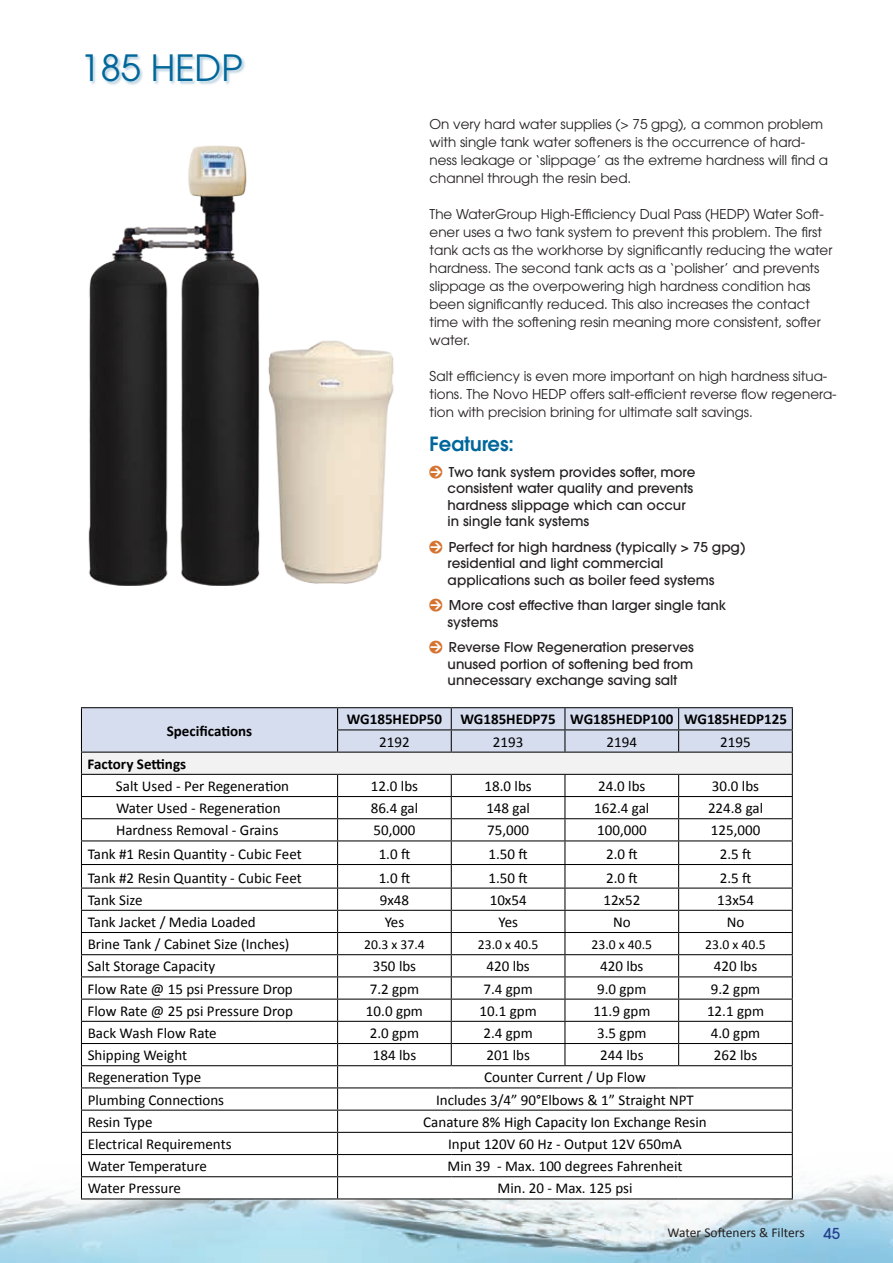
<style>
.page{position:relative;width:893px;height:1263px;background:#fff}
.page>*{position:absolute;margin:0;border:0;box-sizing:border-box;transform-origin:0 0}
.t1{font:36px "ITC Avant Garde Std";color:#01679a}
.t2{font:600 19.5px "ITC Avant Garde Std";color:#01679a}
.t3{font:15px "Calibri";color:#000}
.t4{font:700 15px "Calibri";color:#000}
.t5{font:500 15px "ITC Avant Garde Std";color:#25408f}
.t6{font:13.65px "Calibri";color:#000}
.t7{font:13.5px/18px "ITC Avant Garde Std";color:#231f20}
.t8{font:500 13.5px/16.5px "ITC Avant Garde Std";color:#231f20}
.t9{font:13.5px "Calibri";color:#231f20}
.s1{font-family:"Pointers";font-weight:400;font-size:16.5px;color:#d5722e}
</style>
<div class="page">
<img style="left:0;top:1165px;width:893px;height:98px">
<img style="left:88px;top:145px;width:172px;height:440px">
<img style="left:258px;top:324px;width:136px;height:261px">
<div style="left:86px;top:54px;width:161px;height:32px;background:#0c6191;opacity:.31"></div>
<hr style="left:81px;top:707px;width:257px;height:1px;background:#000">
<hr style="left:338px;top:707px;width:113px;height:1px;background:#000">
<hr style="left:451px;top:707px;width:114px;height:1px;background:#000">
<hr style="left:565px;top:707px;width:114px;height:1px;background:#000">
<hr style="left:679px;top:707px;width:114px;height:1px;background:#000">
<hr style="left:81px;top:1198px;width:257px;height:1px;background:#000">
<hr style="left:338px;top:1198px;width:113px;height:1px;background:#000">
<hr style="left:451px;top:1198px;width:114px;height:1px;background:#000">
<hr style="left:565px;top:1198px;width:114px;height:1px;background:#000">
<hr style="left:679px;top:1198px;width:114px;height:1px;background:#000">
<svg style="left:81px;top:708px;width:712px;height:490px"></svg>
<h1 class="t1" style="left:81px;top:45px;width:163px">185 HEDP</h1>
<p class="t4" style="left:167px;top:721px;width:87px">Specifications</p>
<p class="t7" style="left:430px;top:115px;width:400px">On very hard water supplies (&gt; 75 gpg), a common problem with single tank water softeners is the occurrence of hard&shy;ness leakage or ‘slippage’ as the extreme hardness will find a channel through the resin bed.</p>
<p class="t7" style="left:430px;top:205px;width:404px">The WaterGroup High-Efficiency Dual Pass (HEDP) Water Soft&shy;ener uses a two tank system to prevent this problem. The first tank acts as the workhorse by significantly reducing the water hardness. The second tank acts as a ‘polisher’ and prevents slippage as the overpowering high hardness condition has been significantly reduced. This also increases the contact time with the softening resin meaning more consistent, softer water.</p>
<p class="t7" style="left:430px;top:367px;width:409px">Salt efficiency is even more important on high hardness situa&shy;tions. The Novo HEDP offers salt-efficient reverse flow regenera&shy;tion with precision brining for ultimate salt savings.</p>
<h2 class="t2" style="left:430px;top:431px;width:86px">Features:</h2>
<p class="t8" style="left:448px;top:463px;width:249px;text-indent:-18px"><span class="s1">0</span> Two tank system provides softer, more consistent water quality and prevents hardness slippage which can occur in single tank systems</p>
<p class="t8" style="left:448px;top:538px;width:299px;text-indent:-18px"><span class="s1">0</span> Perfect for high hardness (typically &gt; 75 gpg) residential and light commercial applications such as boiler feed systems</p>
<p class="t8" style="left:448px;top:597px;width:280px;text-indent:-18px"><span class="s1">0</span> More cost effective than larger single tank systems</p>
<p class="t8" style="left:448px;top:639px;width:248px;text-align:justify;text-indent:-18px"><span class="s1">0</span> Reverse Flow Regeneration preserves unused portion of softening bed from unnecessary exchange saving salt</p>
<p class="t4" style="left:347px;top:710px;width:442px">WG185HEDP50 WG185HEDP75 WG185HEDP100 WG185HEDP125</p>
<p class="t3" style="left:379px;top:732px;width:32px">2192</p>
<p class="t3" style="left:493px;top:732px;width:32px">2193</p>
<p class="t3" style="left:607px;top:732px;width:32px">2194</p>
<p class="t3" style="left:720px;top:732px;width:32px">2195</p>
<p class="t4" style="left:88px;top:754px;width:100px">Factory Settings</p>
<p class="t3" style="left:116px;top:776px;width:175px">Salt Used - Per Regeneration</p>
<p class="t3" style="left:371px;top:776px;width:49px">12.0 lbs</p>
<p class="t3" style="left:485px;top:776px;width:49px">18.0 lbs</p>
<p class="t3" style="left:598px;top:776px;width:49px">24.0 lbs</p>
<p class="t3" style="left:712px;top:776px;width:49px">30.0 lbs</p>
<p class="t3" style="left:116px;top:799px;width:166px">Water Used - Regeneration</p>
<p class="t3" style="left:371px;top:799px;width:49px">86.4 gal</p>
<p class="t3" style="left:486px;top:799px;width:45px">148 gal</p>
<p class="t3" style="left:594px;top:799px;width:57px">162.4 gal</p>
<p class="t3" style="left:708px;top:799px;width:57px">224.8 gal</p>
<p class="t3" style="left:116px;top:821px;width:164px">Hardness Removal - Grains</p>
<p class="t3" style="left:374px;top:821px;width:43px">50,000</p>
<p class="t3" style="left:487px;top:821px;width:43px">75,000</p>
<p class="t3" style="left:597px;top:821px;width:51px">100,000</p>
<p class="t3" style="left:711px;top:821px;width:51px">125,000</p>
<p class="t3" style="left:88px;top:844px;width:216px">Tank #1 Resin Quantity - Cubic Feet</p>
<p class="t3" style="left:379px;top:844px;width:33px">1.0 ft</p>
<p class="t3" style="left:489px;top:844px;width:41px">1.50 ft</p>
<p class="t3" style="left:606px;top:844px;width:33px">2.0 ft</p>
<p class="t3" style="left:720px;top:844px;width:33px">2.5 ft</p>
<p class="t3" style="left:88px;top:868px;width:216px">Tank #2 Resin Quantity - Cubic Feet</p>
<p class="t3" style="left:379px;top:868px;width:33px">1.0 ft</p>
<p class="t3" style="left:489px;top:868px;width:41px">1.50 ft</p>
<p class="t3" style="left:606px;top:868px;width:33px">2.0 ft</p>
<p class="t3" style="left:720px;top:868px;width:33px">2.5 ft</p>
<p class="t3" style="left:88px;top:890px;width:56px">Tank Size</p>
<p class="t3" style="left:380px;top:890px;width:31px">9x48</p>
<p class="t3" style="left:490px;top:890px;width:38px">10x54</p>
<p class="t3" style="left:603px;top:890px;width:38px">12x52</p>
<p class="t3" style="left:717px;top:890px;width:38px">13x54</p>
<p class="t3" style="left:88px;top:912px;width:170px">Tank Jacket / Media Loaded</p>
<p class="t3" style="left:385px;top:912px;width:21px">Yes</p>
<p class="t3" style="left:498px;top:912px;width:21px">Yes</p>
<p class="t3" style="left:613px;top:912px;width:19px">No</p>
<p class="t3" style="left:727px;top:912px;width:19px">No</p>
<p class="t3" style="left:88px;top:935px;width:203px">Brine Tank / Cabinet Size (Inches)</p>
<p class="t6" style="left:364px;top:935px;width:62px">20.3 x 37.4</p>
<p class="t6" style="left:478px;top:935px;width:62px">23.0 x 40.5</p>
<p class="t6" style="left:591px;top:935px;width:62px">23.0 x 40.5</p>
<p class="t6" style="left:705px;top:935px;width:62px">23.0 x 40.5</p>
<p class="t3" style="left:88px;top:957px;width:129px">Salt Storage Capacity</p>
<p class="t3" style="left:373px;top:957px;width:45px">350 lbs</p>
<p class="t3" style="left:486px;top:957px;width:45px">420 lbs</p>
<p class="t3" style="left:600px;top:957px;width:45px">420 lbs</p>
<p class="t3" style="left:714px;top:957px;width:45px">420 lbs</p>
<p class="t3" style="left:88px;top:979px;width:207px">Flow Rate @ 15 psi Pressure Drop</p>
<p class="t3" style="left:370px;top:979px;width:51px">7.2 gpm</p>
<p class="t3" style="left:483px;top:979px;width:51px">7.4 gpm</p>
<p class="t3" style="left:597px;top:979px;width:51px">9.0 gpm</p>
<p class="t3" style="left:711px;top:979px;width:51px">9.2 gpm</p>
<p class="t3" style="left:88px;top:1001px;width:207px">Flow Rate @ 25 psi Pressure Drop</p>
<p class="t3" style="left:366px;top:1001px;width:59px">10.0 gpm</p>
<p class="t3" style="left:480px;top:1001px;width:59px">10.1 gpm</p>
<p class="t3" style="left:593px;top:1001px;width:59px">11.9 gpm</p>
<p class="t3" style="left:707px;top:1001px;width:59px">12.1 gpm</p>
<p class="t3" style="left:88px;top:1023px;width:131px">Back Wash Flow Rate</p>
<p class="t3" style="left:370px;top:1023px;width:51px">2.0 gpm</p>
<p class="t3" style="left:483px;top:1023px;width:51px">2.4 gpm</p>
<p class="t3" style="left:597px;top:1023px;width:51px">3.5 gpm</p>
<p class="t3" style="left:711px;top:1023px;width:51px">4.0 gpm</p>
<p class="t3" style="left:88px;top:1046px;width:101px">Shipping Weight</p>
<p class="t3" style="left:373px;top:1046px;width:45px">184 lbs</p>
<p class="t3" style="left:486px;top:1046px;width:45px">201 lbs</p>
<p class="t3" style="left:600px;top:1046px;width:45px">244 lbs</p>
<p class="t3" style="left:714px;top:1046px;width:45px">262 lbs</p>
<p class="t3" style="left:88px;top:1068px;width:115px">Regeneration Type</p>
<p class="t3" style="left:484px;top:1068px;width:163px">Counter Current / Up Flow</p>
<p class="t3" style="left:88px;top:1090px;width:138px">Plumbing Connections</p>
<p class="t3" style="left:436px;top:1090px;width:259px">Includes 3/4” 90°Elbows &amp; 1” Straight NPT</p>
<p class="t3" style="left:88px;top:1112px;width:66px">Resin Type</p>
<p class="t3" style="left:423px;top:1112px;width:285px">Canature 8% High Capacity Ion Exchange Resin</p>
<p class="t3" style="left:88px;top:1134px;width:145px">Electrical Requirements</p>
<p class="t3" style="left:448px;top:1134px;width:235px">Input 120V 60 Hz - Output 12V 650mA</p>
<p class="t3" style="left:88px;top:1157px;width:121px">Water Temperature</p>
<p class="t3" style="left:447px;top:1157px;width:237px">Min 39 - Max. 100 degrees Fahrenheit</p>
<p class="t3" style="left:88px;top:1179px;width:95px">Water Pressure</p>
<p class="t3" style="left:497px;top:1179px;width:136px">Min. 20 - Max. 125 psi</p>
<p class="t9" style="left:668px;top:1224px;width:139px">Water Softeners &amp; Filters</p>
<p class="t5" style="left:823px;top:1224px;width:18px">45</p>
</div>
